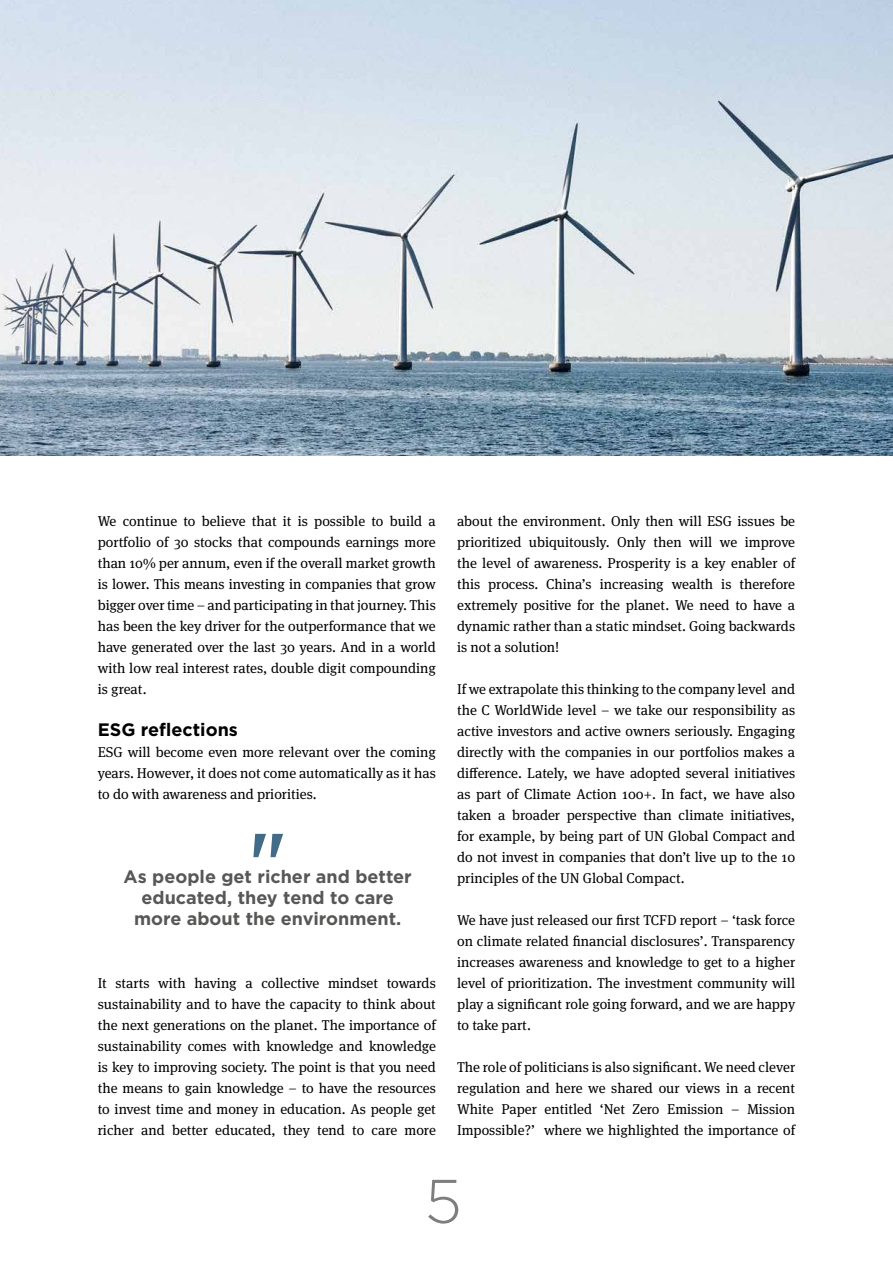
<style>
.page{position:relative;width:893px;height:1263px;background:#fff}
.page>*{position:absolute;margin:0;border:0;box-sizing:border-box;transform-origin:0 0}
.t1{font:500 78px "Gotham";color:#426b87}
.t2{font:300 61.5px "Gotham";color:#7e7e7d}
.t3{font:700 18px/21px "Gotham";color:#575756;text-align:center}
.t4{font:700 18px "Gotham";color:#000}
.t5{font:14.25px/21px "Meta Serif Pro";color:#000;text-align:justify}
</style>
<div class="page">
<img style="left:0;top:0;width:893px;height:455px">
<p class="t5" style="left:98px;top:510px;width:340px">We continue to believe that it is possible to build a portfolio of 30 stocks that compounds earnings more than 10% per annum, even if the overall market growth is lower. This means investing in companies that grow bigger over time – and participating in that journey. This has been the key driver for the outperformance that we have generated over the last 30 years. And in a world with low real interest rates, double digit compounding is great.</p>
<p class="t4" style="left:98px;top:718px;width:142px">ESG reflections</p>
<p class="t5" style="left:98px;top:741px;width:339px">ESG will become even more relevant over the coming years. However, it does not come automatically as it has to do with awareness and priorities.</p>
<h1 class="t1" style="left:249px;top:810px;width:39px">"</h1>
<p class="t3" style="left:124px;top:866px;width:290px">As people get richer and better educated, they tend to care</p>
<p class="t3" style="left:134px;top:908px;width:269px">more about the environment.</p>
<p class="t5" style="left:98px;top:972px;width:340px">It starts with having a collective mindset towards sustainability and to have the capacity to think about the next generations on the planet. The importance of sustainability comes with knowledge and knowledge is key to improving society. The point is that you need the means to gain knowledge – to have the resources to invest time and money in education. As people get richer and better educated, they tend to care more</p>
<p class="t5" style="left:457px;top:510px;width:340px">about the environment. Only then will ESG issues be prioritized ubiquitously. Only then will we improve the level of awareness. Prosperity is a key enabler of this process. China’s increasing wealth is therefore extremely positive for the planet. We need to have a dynamic rather than a static mindset. Going backwards is not a solution!</p>
<p class="t5" style="left:457px;top:678px;width:340px">If we extrapolate this thinking to the company level and the C WorldWide level – we take our responsibility as active investors and active owners seriously. Engaging directly with the companies in our portfolios makes a difference. Lately, we have adopted several initiatives as part of Climate Action 100+. In fact, we have also taken a broader perspective than climate initiatives, for example, by being part of UN Global Compact and do not invest in companies that don’t live up to the 10 principles of the UN Global Compact.</p>
<p class="t5" style="left:457px;top:909px;width:340px">We have just released our first TCFD report – ‘task force on climate related financial disclosures’. Transparency increases awareness and knowledge to get to a higher level of prioritization. The investment community will play a significant role going forward, and we are happy to take part.</p>
<p class="t5" style="left:457px;top:1056px;width:340px">The role of politicians is also significant. We need clever regulation and here we shared our views in a recent White Paper entitled ‘Net Zero Emission – Mission Impossible?’ where we highlighted the importance of</p>
<h2 class="t2" style="left:425px;top:1162px;width:39px">5</h2>
</div>
